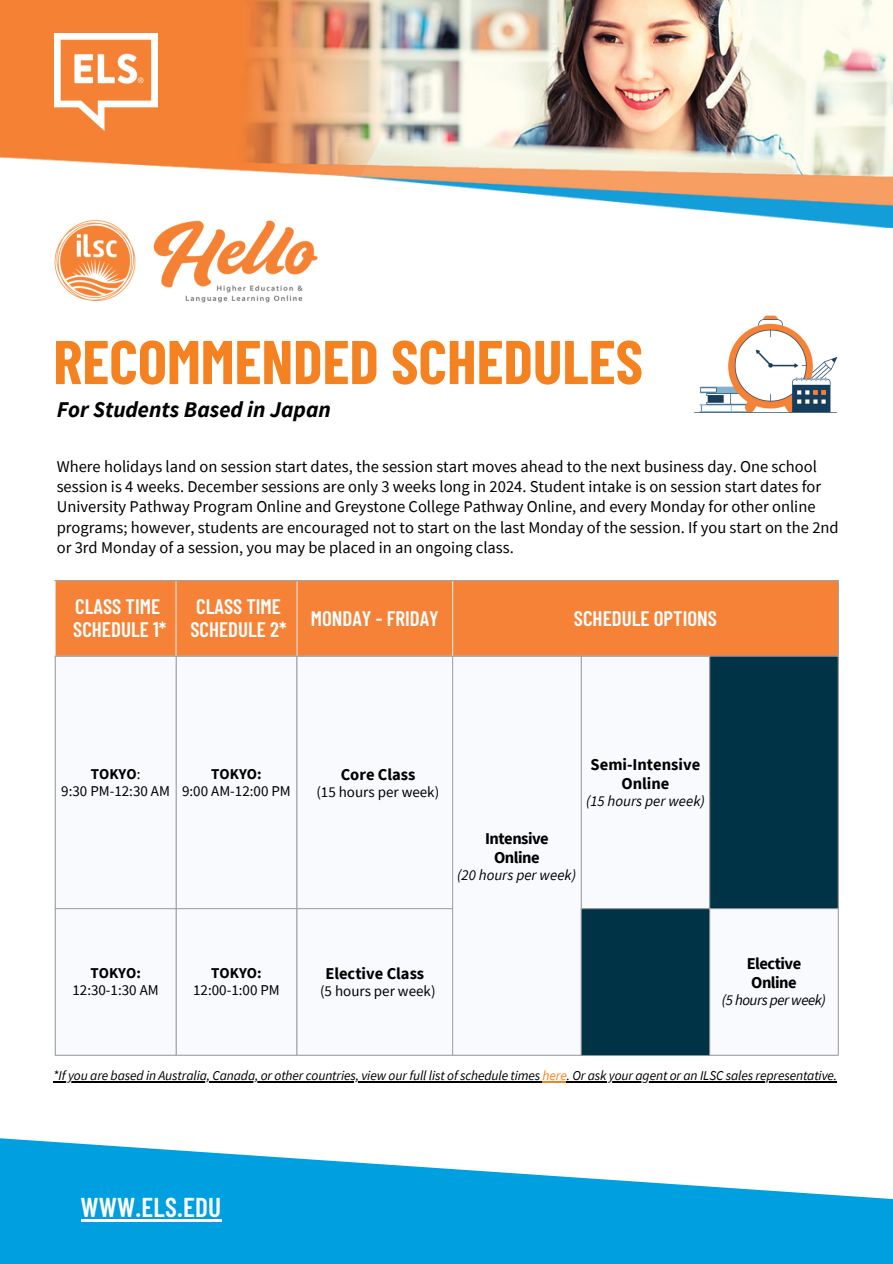
<style>
.page{position:relative;width:893px;height:1264px;background:#fff}
.page>*{position:absolute;margin:0;border:0;box-sizing:border-box;transform-origin:0 0}
.t1{font:700 61.5px "Barlow Condensed";color:#f58220}
.t2{font:600 27.3px "Barlow Condensed";letter-spacing:.01em;color:#fff}
.t3{font:italic 700 22.5px "Source Sans Pro";color:#000}
.t4{font:600 21px "Barlow Condensed";color:#fff}
.t5{font:16.5px/20.2px "Source Sans Pro";color:#000}
.t6{font:700 16.5px/19px "Source Sans Pro";color:#000;text-align:center}
.t7{font:700 16.5px "Source Sans Pro";letter-spacing:-.03em;color:#000}
.t8{font:15px "Source Sans Pro";color:#000}
.t9{font:italic 15px "Source Sans Pro";color:#000}
.t10{font:700 15px "Source Sans Pro";color:#000}
.t11{font:italic 15px "Source Sans Pro";letter-spacing:-.03em;color:#000}
.t12{font:italic 13.5px "Source Sans Pro";letter-spacing:-.01em;color:#000}
.s1{font-weight:400}
.s2{color:#f58220}
</style>
<div class="page">
<svg style="left:0;top:1138px;width:892px;height:125px;fill:#009fdf"></svg>
<hr style="left:81px;top:1219px;width:140px;height:2px;background:#fff">
<img style="left:54px;top:227px;width:264px;height:76px">
<img style="left:0;top:0;width:892px;height:227px">
<img style="left:54px;top:33px;width:104px;height:97px">
<img style="left:694px;top:315px;width:144px;height:98px">
<div style="left:56px;top:581px;width:781px;height:75px;background:#f58236"></div>
<svg style="left:56px;top:657px;width:525px;height:397px"></svg>
<svg style="left:581px;top:657px;width:256px;height:398px"></svg>
<hr style="left:55px;top:581px;width:1px;height:75px;background:#f9fafd">
<hr style="left:176px;top:581px;width:1px;height:75px;background:#f9fafd">
<hr style="left:297px;top:581px;width:1px;height:75px;background:#f9fafd">
<hr style="left:452px;top:581px;width:1px;height:75px;background:#f9fafd">
<hr style="left:55px;top:656px;width:1px;height:398px;background:#a6a6a6">
<hr style="left:176px;top:656px;width:1px;height:398px;background:#a6a6a6">
<hr style="left:297px;top:656px;width:1px;height:398px;background:#a6a6a6">
<hr style="left:452px;top:656px;width:1px;height:398px;background:#a6a6a6">
<hr style="left:581px;top:656px;width:1px;height:398px;background:#a6a6a6">
<hr style="left:709px;top:656px;width:1px;height:398px;background:#a6a6a6">
<hr style="left:837px;top:581px;width:1px;height:473px;background:#a6a6a6">
<hr style="left:55px;top:580px;width:783px;height:1px;background:#a6a6a6">
<hr style="left:55px;top:656px;width:783px;height:1px;background:#a6a6a6">
<hr style="left:55px;top:908px;width:398px;height:1px;background:#a6a6a6">
<hr style="left:581px;top:908px;width:257px;height:1px;background:#a6a6a6">
<hr style="left:55px;top:1054px;width:526px;height:1px;background:#a6a6a6">
<hr style="left:709px;top:1054px;width:129px;height:1px;background:#a6a6a6">
<hr style="left:53px;top:1080px;width:489px;height:2px;background:#000">
<hr style="left:542px;top:1080px;width:24px;height:2px;background:#f58220">
<hr style="left:566px;top:1080px;width:271px;height:2px;background:#000">
<p class="t1" style="left:53px;top:322px;width:591px">RECOMMENDED SCHEDULES</p>
<p class="t3" style="left:57px;top:395px;width:276px">For Students Based in Japan</p>
<p class="t5" style="left:57px;top:456px;width:783px">Where holidays land on session start dates, the session start moves ahead to the next business day. One school session is 4 weeks. December sessions are only 3 weeks long in 2024. Student intake is on session start dates for University Pathway Program Online and Greystone College Pathway Online, and every Monday for other online programs; however, students are encouraged not to start on the last Monday of the session. If you start on the 2nd or 3rd Monday of a session, you may be placed in an ongoing class.</p>
<p class="t4" style="left:75px;top:593px;width:86px">CLASS TIME</p>
<p class="t4" style="left:73px;top:616px;width:95px">SCHEDULE 1*</p>
<p class="t4" style="left:196px;top:593px;width:86px">CLASS TIME</p>
<p class="t4" style="left:190px;top:616px;width:98px">SCHEDULE 2*</p>
<p class="t4" style="left:311px;top:605px;width:130px">MONDAY - FRIDAY</p>
<p class="t4" style="left:574px;top:605px;width:144px">SCHEDULE OPTIONS</p>
<p class="t10" style="left:91px;top:763px;width:51px">TOKYO<span class="s1">:</span></p>
<p class="t8" style="left:61px;top:780px;width:110px">9:30 PM-12:30 AM</p>
<p class="t10" style="left:211px;top:763px;width:52px">TOKYO:</p>
<p class="t8" style="left:182px;top:780px;width:110px">9:00 AM-12:00 PM</p>
<p class="t6" style="left:341px;top:764px;width:76px">Core Class</p>
<p class="t8" style="left:316px;top:781px;width:124px">(15 hours per week)</p>
<p class="t7" style="left:485px;top:827px;width:65px">Intensive</p>
<p class="t6" style="left:494px;top:847px;width:47px">Online</p>
<p class="t9" style="left:457px;top:864px;width:120px">(20 hours per week)</p>
<p class="t6" style="left:590px;top:754px;width:111px">Semi-Intensive<br>Online</p>
<p class="t9" style="left:586px;top:790px;width:120px">(15 hours per week)</p>
<p class="t10" style="left:90px;top:963px;width:52px">TOKYO:</p>
<p class="t8" style="left:72px;top:980px;width:88px">12:30-1:30 AM</p>
<p class="t10" style="left:211px;top:963px;width:52px">TOKYO:</p>
<p class="t8" style="left:193px;top:980px;width:88px">12:00-1:00 PM</p>
<p class="t6" style="left:325px;top:963px;width:100px">Elective Class</p>
<p class="t8" style="left:320px;top:981px;width:117px">(5 hours per week)</p>
<p class="t7" style="left:746px;top:952px;width:56px">Elective</p>
<p class="t6" style="left:751px;top:972px;width:47px">Online</p>
<p class="t11" style="left:721px;top:990px;width:105px">(5 hours per week)</p>
<p class="t12" style="left:53px;top:1066px;width:785px">*If you are based in Australia, Canada, or other countries, view our full list of schedule times <span class="s2">here</span>. Or ask your agent or an ILSC sales representative.</p>
<p class="t2" style="left:81px;top:1189px;width:142px">WWW.ELS.EDU</p>
</div>
